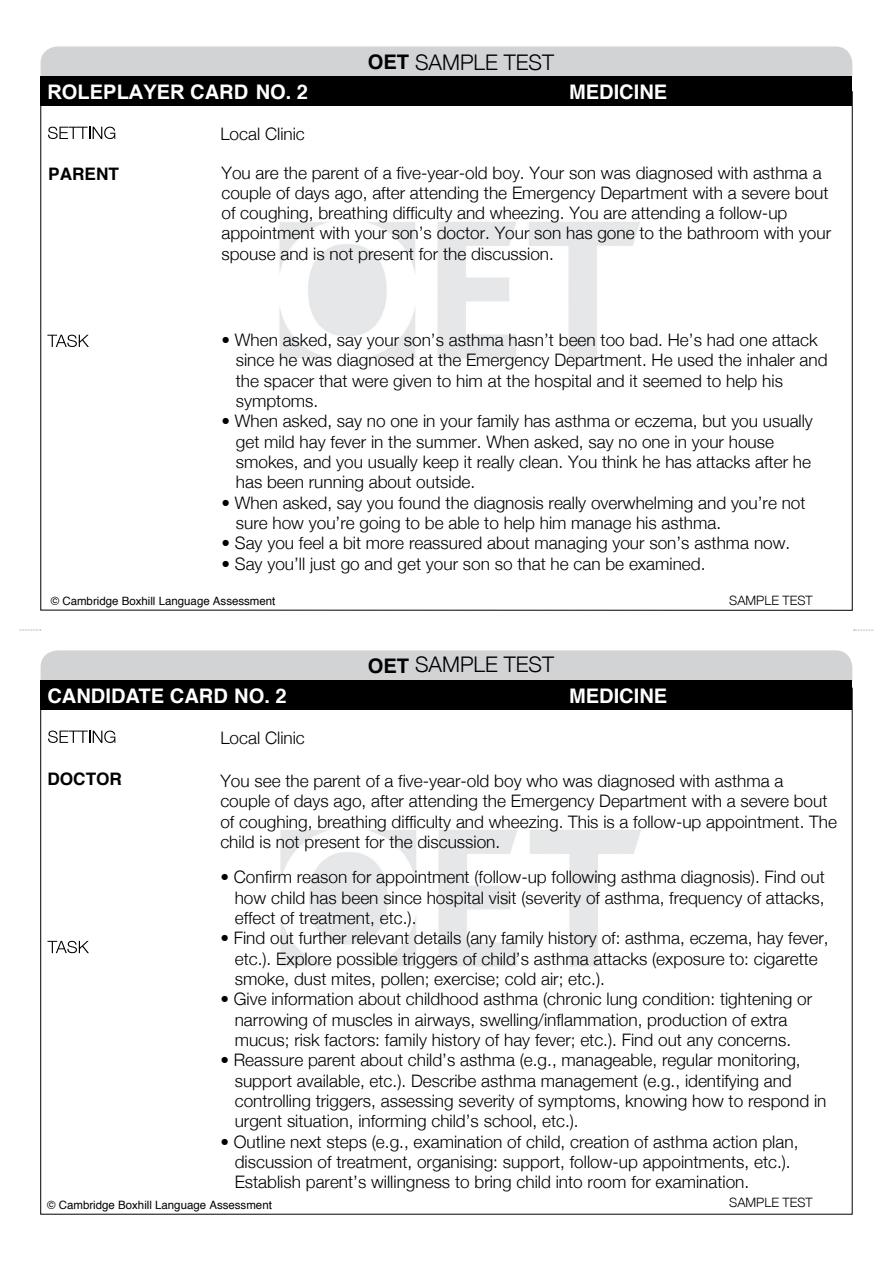
<style>
.page{position:relative;width:893px;height:1263px;background:#fff}
.page>*{position:absolute;margin:0;border:0;box-sizing:border-box;transform-origin:0 0}
.t1{font:300 21.45px "Helvetica Neue";color:#000}
.t2{font:700 20.1px "Helvetica";color:#fff}
.t3{font:700 20.1px "Arial";color:#fff}
.t4{font:300 17.25px/20.4px "Helvetica Neue";color:#000}
.t5{font:700 17.25px "Helvetica";color:#000}
.t6{font:300 12.9px "Helvetica Neue";color:#000}
.t7{font:11.55px "Helvetica";color:#000}
.s1{font-family:"Helvetica"}
.s2{font-family:"Helvetica";font-weight:700;font-size:20.1px}
</style>
<div class="page">
<div style="left:41px;top:46px;width:811px;height:46px;background:#d1d3d4;border-radius:17px"></div>
<div style="left:41px;top:76px;width:811px;height:30px;background:#000"></div>
<svg style="left:48px;top:127px;width:67px;height:12px"></svg>
<svg style="left:47px;top:335px;width:42px;height:12px"></svg>
<div style="left:41px;top:650px;width:811px;height:45px;background:#d1d3d4;border-radius:17px"></div>
<div style="left:41px;top:680px;width:811px;height:30px;background:#000"></div>
<svg style="left:48px;top:731px;width:67px;height:12px"></svg>
<svg style="left:47px;top:941px;width:42px;height:12px"></svg>
<svg style="left:20px;top:630px;width:21px;height:1px"></svg>
<svg style="left:854px;top:630px;width:19px;height:1px"></svg>
<img style="left:279px;top:222px;width:361px;height:137px">
<img style="left:280px;top:830px;width:361px;height:137px">
<p class="t3" style="left:47px;top:79px;width:262px">ROLEPLAYER <span class="s1">CARD NO. 2</span></p>
<p class="t4" style="left:220px;top:123px;width:86px">Local Clinic</p>
<p class="t1" style="left:368px;top:49px;width:188px"><span class="s2">OET</span> SAMPLE TEST</p>
<p class="t2" style="left:569px;top:76px;width:100px">MEDICINE</p>
<p class="t5" style="left:48px;top:160px;width:72px">PARENT</p>
<p class="t4" style="left:221px;top:162px;width:611px">You are the parent of a five-year-old boy. Your son was diagnosed with asthma a couple of days ago, after attending the Emergency Department with a severe bout of coughing, breathing difficulty and wheezing. You are attending a follow-up appointment with your son’s doctor. Your son has gone to the bathroom with your spouse and is not present for the discussion.</p>
<p class="t4" style="left:236px;top:329px;width:593px;text-indent:-14px">• When asked, say your son’s asthma hasn’t been too bad. He’s had one attack since he was diagnosed at the Emergency Department. He used the inhaler and the spacer that were given to him at the hospital and it seemed to help his symptoms.</p>
<p class="t4" style="left:236px;top:410px;width:579px;text-indent:-14px">• When asked, say no one in your family has asthma or eczema, but you usually get mild hay fever in the summer. When asked, say no one in your house smokes, and you usually keep it really clean. You think he has attacks after he has been running about outside.</p>
<p class="t4" style="left:236px;top:492px;width:571px;text-indent:-14px">• When asked, say you found the diagnosis really overwhelming and you’re not sure how you’re going to be able to help him manage his asthma.</p>
<p class="t4" style="left:221px;top:532px;width:570px">• Say you feel a bit more reassured about managing your son’s asthma now.</p>
<p class="t4" style="left:221px;top:553px;width:486px">• Say you’ll just go and get your son so that he can be examined.</p>
<p class="t6" style="left:729px;top:592px;width:85px">SAMPLE TEST</p>
<p class="t7" style="left:51px;top:592px;width:226px">© Cambridge Boxhill Language Assessment</p>
<p class="t2" style="left:47px;top:680px;width:241px">CANDIDATE CARD NO. 2</p>
<p class="t4" style="left:220px;top:727px;width:86px">Local Clinic</p>
<p class="t1" style="left:368px;top:652px;width:188px"><span class="s2">OET</span> SAMPLE TEST</p>
<p class="t2" style="left:569px;top:680px;width:100px">MEDICINE</p>
<p class="t5" style="left:47px;top:765px;width:76px">DOCTOR</p>
<p class="t4" style="left:220px;top:770px;width:618px">You see the parent of a five-year-old boy who was diagnosed with asthma a couple of days ago, after attending the Emergency Department with a severe bout of coughing, breathing difficulty and wheezing. This is a follow-up appointment. The child is not present for the discussion.</p>
<p class="t4" style="left:235px;top:866px;width:592px;text-align:justify;text-indent:-14px">• Confirm reason for appointment (follow-up following asthma diagnosis). Find out how child has been since hospital visit (severity of asthma, frequency of attacks, effect of treatment, etc.).</p>
<p class="t4" style="left:235px;top:927px;width:595px;text-indent:-14px">• Find out further relevant details (any family history of: asthma, eczema, hay fever, etc.). Explore possible triggers of child’s asthma attacks (exposure to: cigarette smoke, dust mites, pollen; exercise; cold air; etc.).</p>
<p class="t4" style="left:220px;top:988px;width:593px;text-align:center">• Give information about childhood asthma (chronic lung condition: tightening or narrowing of muscles in airways, swelling/inflammation, production of extra mucus; risk factors: family history of hay fever; etc.). Find out any concerns.</p>
<p class="t4" style="left:235px;top:1049px;width:593px;text-indent:-14px">• Reassure parent about child’s asthma (e.g., manageable, regular monitoring, support available, etc.). Describe asthma management (e.g., identifying and controlling triggers, assessing severity of symptoms, knowing how to respond in urgent situation, informing child’s school, etc.).</p>
<p class="t4" style="left:235px;top:1131px;width:565px;text-indent:-14px">• Outline next steps (e.g., examination of child, creation of asthma action plan, discussion of treatment, organising: support, follow-up appointments, etc.).<br>Establish parent’s willingness to bring child into room for examination.</p>
<p class="t7" style="left:47px;top:1196px;width:226px">© Cambridge Boxhill Language Assessment</p>
<p class="t6" style="left:729px;top:1195px;width:85px">SAMPLE TEST</p>
</div>
